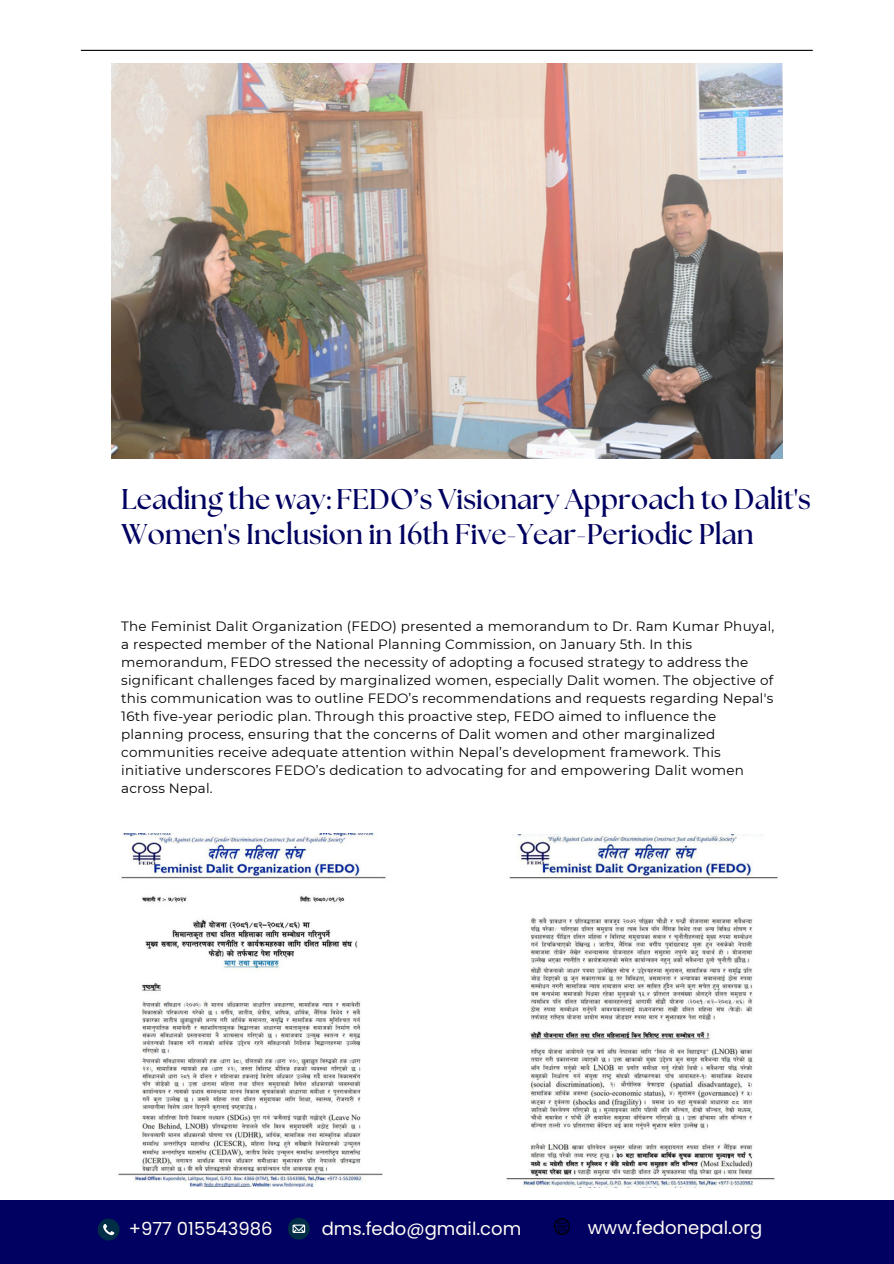
<style>
.page{position:relative;width:894px;height:1264px;background:#fff}
.page>*{position:absolute;margin:0;border:0;box-sizing:border-box;transform-origin:0 0}
.t1{font:700 28.5px/34.8px "The Seasons";color:#000160}
.t2{font:18px "Poppins";color:#fffcf6}
.t3{font:13.5px/18px "Montserrat";letter-spacing:.015em;color:#000}
</style>
<div class="page">
<hr style="left:81px;top:50px;width:731px;height:1px;background:#000">
<img style="left:111px;top:64px;width:671px;height:395px">
<img style="left:118px;top:834px;width:268px;height:352px">
<img style="left:506px;top:835px;width:272px;height:352px">
<div style="left:0;top:1200px;width:893px;height:63px;background:#000160"></div>
<svg style="left:98px;top:1218px;width:21px;height:21px"></svg>
<svg style="left:288px;top:1218px;width:21px;height:21px"></svg>
<img style="left:554px;top:1218px;width:15px;height:16px">
<p class="t1" style="left:121px;top:483px;width:691px">Leading the way: FEDO’s Visionary Approach to Dalit's<br>Women's Inclusion in 16th Five-Year-Periodic Plan</p>
<p class="t3" style="left:121px;top:617px;width:654px">The Feminist Dalit Organization (FEDO) presented a memorandum to Dr. Ram Kumar Phuyal, a respected member of the National Planning Commission, on January 5th. In this memorandum, FEDO stressed the necessity of adopting a focused strategy to address the significant challenges faced by marginalized women, especially Dalit women. The objective of this communication was to outline FEDO’s recommendations and requests regarding Nepal's 16th five-year periodic plan. Through this proactive step, FEDO aimed to influence the planning process, ensuring that the concerns of Dalit women and other marginalized communities receive adequate attention within Nepal’s development framework. This initiative underscores FEDO’s dedication to advocating for and empowering Dalit women across Nepal.</p>
<p class="t2" style="left:129px;top:1215px;width:145px">+977 015543986</p>
<h1 class="t2" style="left:321px;top:1215px;width:201px">dms.fedo@gmail.com</h1>
<p class="t2" style="left:587px;top:1215px;width:176px">www.fedonepal.org</p>
</div>
